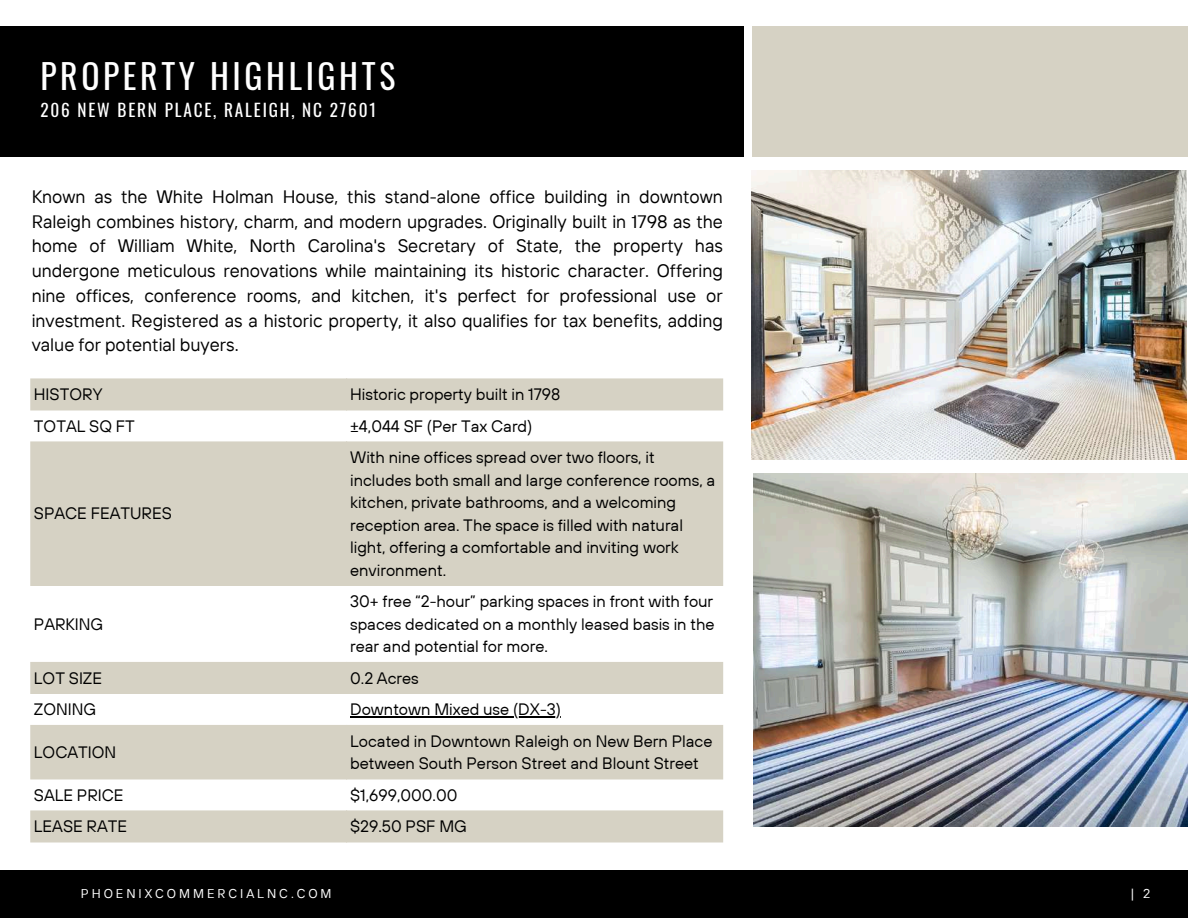
<style>
.page{position:relative;width:1188px;height:918px;background:#fff}
.page>*{position:absolute;margin:0;border:0;box-sizing:border-box;transform-origin:0 0}
.t1{font:33.75px "Oswald";letter-spacing:.105em;color:#fff}
.t2{font:18px/24.8px "TT Interphases";color:#000;text-align:justify}
.t3{font:17.25px "Oswald";letter-spacing:.105em;color:#fff}
.t4{font:16.5px/22.5px "TT Hoves";color:#000}
.t5{font:12.75px "TT Interphases";letter-spacing:.23em;color:#fff}
</style>
<div class="page">
<svg style="left:31px;top:379px;width:692px;height:463px;fill:#d6d2c4"></svg>
<hr style="left:350px;top:716px;width:211px;height:1px;background:#000">
<div style="left:0;top:27px;width:744px;height:130px;background:#000"></div>
<div style="left:752px;top:27px;width:436px;height:130px;background:#d6d2c4"></div>
<img style="left:752px;top:171px;width:434px;height:289px">
<img style="left:753px;top:473px;width:434px;height:353px">
<div style="left:0;top:871px;width:1188px;height:47px;background:#000"></div>
<h1 class="t1" style="left:40px;top:49px;width:356px">PROPERTY HIGHLIGHTS</h1>
<p class="t3" style="left:40px;top:96px;width:337px">206 NEW BERN PLACE, RALEIGH, NC 27601</p>
<p class="t2" style="left:32px;top:184px;width:693px">Known as the White Holman House, this stand-alone office building in downtown Raleigh combines history, charm, and modern upgrades. Originally built in 1798 as the home of William White, North Carolina's Secretary of State, the property has undergone meticulous renovations while maintaining its historic character. Offering nine offices, conference rooms, and kitchen, it's perfect for professional use or investment. Registered as a historic property, it also qualifies for tax benefits, adding value for potential buyers.</p>
<p class="t4" style="left:34px;top:383px;width:70px">HISTORY</p>
<p class="t4" style="left:350px;top:383px;width:212px">Historic property built in 1798</p>
<p class="t4" style="left:34px;top:414px;width:103px">TOTAL SQ FT</p>
<p class="t4" style="left:350px;top:414px;width:184px">±4,044 SF (Per Tax Card)</p>
<p class="t4" style="left:34px;top:502px;width:139px">SPACE FEATURES</p>
<p class="t4" style="left:34px;top:612px;width:71px">PARKING</p>
<p class="t4" style="left:350px;top:446px;width:367px">With nine offices spread over two floors, it includes both small and large conference rooms, a kitchen, private bathrooms, and a welcoming reception area. The space is filled with natural light, offering a comfortable and inviting work environment.</p>
<p class="t4" style="left:350px;top:590px;width:366px;text-align:justify">30+ free “2-hour” parking spaces in front with four spaces dedicated on a monthly leased basis in the rear and potential for more.</p>
<p class="t4" style="left:34px;top:666px;width:70px">LOT SIZE</p>
<p class="t4" style="left:350px;top:666px;width:70px">0.2 Acres</p>
<p class="t4" style="left:34px;top:698px;width:64px">ZONING</p>
<p class="t4" style="left:350px;top:698px;width:212px">Downtown Mixed use (DX-3)</p>
<p class="t4" style="left:34px;top:740px;width:84px">LOCATION</p>
<p class="t4" style="left:350px;top:729px;width:364px">Located in Downtown Raleigh on New Bern Place between South Person Street and Blount Street</p>
<p class="t4" style="left:34px;top:783px;width:91px">SALE PRICE</p>
<p class="t4" style="left:350px;top:783px;width:109px">$1,699,000.00</p>
<p class="t4" style="left:34px;top:815px;width:95px">LEASE RATE</p>
<p class="t4" style="left:350px;top:815px;width:118px">$29.50 PSF MG</p>
<p class="t5" style="left:81px;top:885px;width:252px">PHOENIXCOMMERCIALNC.COM</p>
<p class="t5" style="left:1130px;top:885px;width:21px">| 2</p>
</div>
